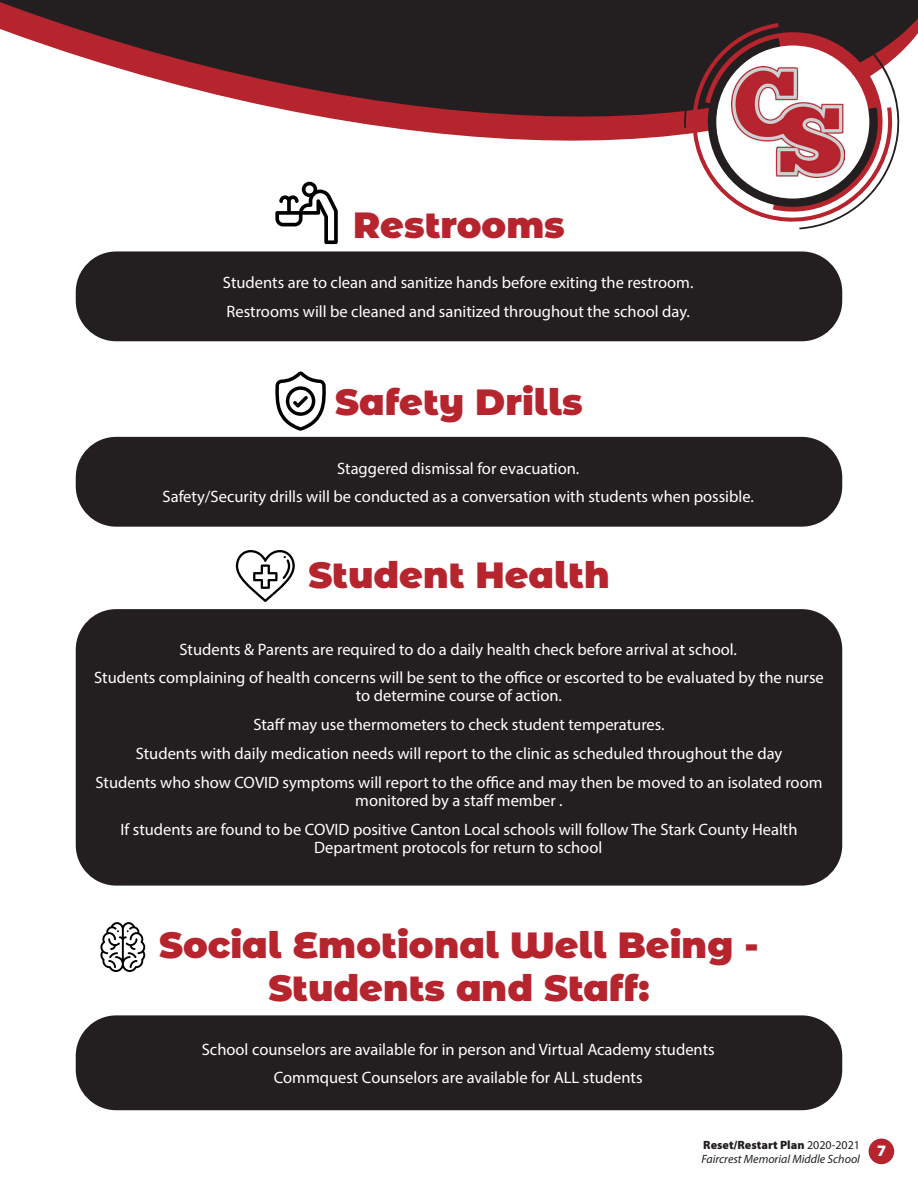
<style>
.page{position:relative;width:918px;height:1188px;background:#fff}
.page>*{position:absolute;margin:0;border:0;box-sizing:border-box;transform-origin:0 0}
.t1{font:900 36.45px/43.8px "Montserrat Alternates";color:#b6242e;text-align:center}
.Copy_box{font:16.5px/18px "Myriad Pro";color:#fff;text-align:center}
.t2{font:italic 12px/14.4px "Myriad Pro";color:#231f20}
.s1{font-weight:900;font-style:normal}
.s2{font-style:normal}
</style>
<div class="page">
<div style="left:869px;top:1139px;width:25px;height:25px;background:#b6242e;border-radius:50%"></div>
<svg style="left:0;top:0;width:918px;height:141px;fill:#231f20"></svg>
<svg style="left:684px;top:13px;width:219px;height:216px"></svg>
<div style="left:716px;top:46px;width:153px;height:153px;background:#fff;border-radius:50%"></div>
<img style="left:731px;top:66px;width:114px;height:112px">
<svg style="left:236px;top:550px;width:59px;height:52px"></svg>
<svg style="left:100px;top:922px;width:45px;height:50px"></svg>
<svg style="left:275px;top:371px;width:51px;height:60px"></svg>
<svg style="left:275px;top:182px;width:63px;height:62px"></svg>
<div style="left:76px;top:251px;width:766px;height:90px;background:#231f20;border-radius:40px"></div>
<div style="left:76px;top:437px;width:766px;height:90px;background:#231f20;border-radius:40px"></div>
<div style="left:76px;top:1015px;width:766px;height:95px;background:#231f20;border-radius:40px"></div>
<div style="left:76px;top:609px;width:766px;height:277px;background:#231f20;border-radius:40px"></div>
<p class="t1" style="left:353px;top:201px;width:213px">Restrooms</p>
<p class="Copy_box" style="left:223px;top:273px;width:472px">Students are to clean and sanitize hands before exiting the restroom.</p>
<p class="Copy_box" style="left:227px;top:302px;width:465px">Restrooms will be cleaned and sanitized throughout the school day.</p>
<p class="t1" style="left:335px;top:378px;width:249px">Safety Drills</p>
<p class="Copy_box" style="left:337px;top:459px;width:244px">Staggered dismissal for evacuation.</p>
<p class="Copy_box" style="left:163px;top:488px;width:593px">Safety/Security drills will be conducted as a conversation with students when possible.</p>
<p class="t1" style="left:308px;top:551px;width:303px">Student Health</p>
<p class="Copy_box" style="left:180px;top:640px;width:559px">Students &amp; Parents are required to do a daily health check before arrival at school.</p>
<p class="Copy_box" style="left:94px;top:669px;width:731px">Students complaining of health concerns will be sent to the office or escorted to be evaluated by the nurse to determine course of action.</p>
<p class="Copy_box" style="left:253px;top:715px;width:413px">Staff may use thermometers to check student temperatures.</p>
<p class="Copy_box" style="left:136px;top:744px;width:648px">Students with daily medication needs will report to the clinic as scheduled throughout the day</p>
<p class="Copy_box" style="left:96px;top:773px;width:728px">Students who show COVID symptoms will report to the office and may then be moved to an isolated room monitored by a staff member .</p>
<p class="Copy_box" style="left:120px;top:820px;width:679px">If students are found to be COVID positive Canton Local schools will follow The Stark County Health<br>Department protocols for return to school</p>
<p class="t1" style="left:159px;top:920px;width:601px">Social Emotional Well Being -<br>Students and Staff:</p>
<p class="Copy_box" style="left:202px;top:1040px;width:514px">School counselors are available for in person and Virtual Academy students</p>
<p class="Copy_box" style="left:274px;top:1069px;width:370px">Commquest Counselors are available for ALL students</p>
<p class="t2" style="left:701px;top:1137px;width:186px"><span class="s1">Reset/Restart Plan</span> <span class="s2">2020-2021<br></span>Faircrest Memorial Middle School <sup>7</sup></p>
</div>
